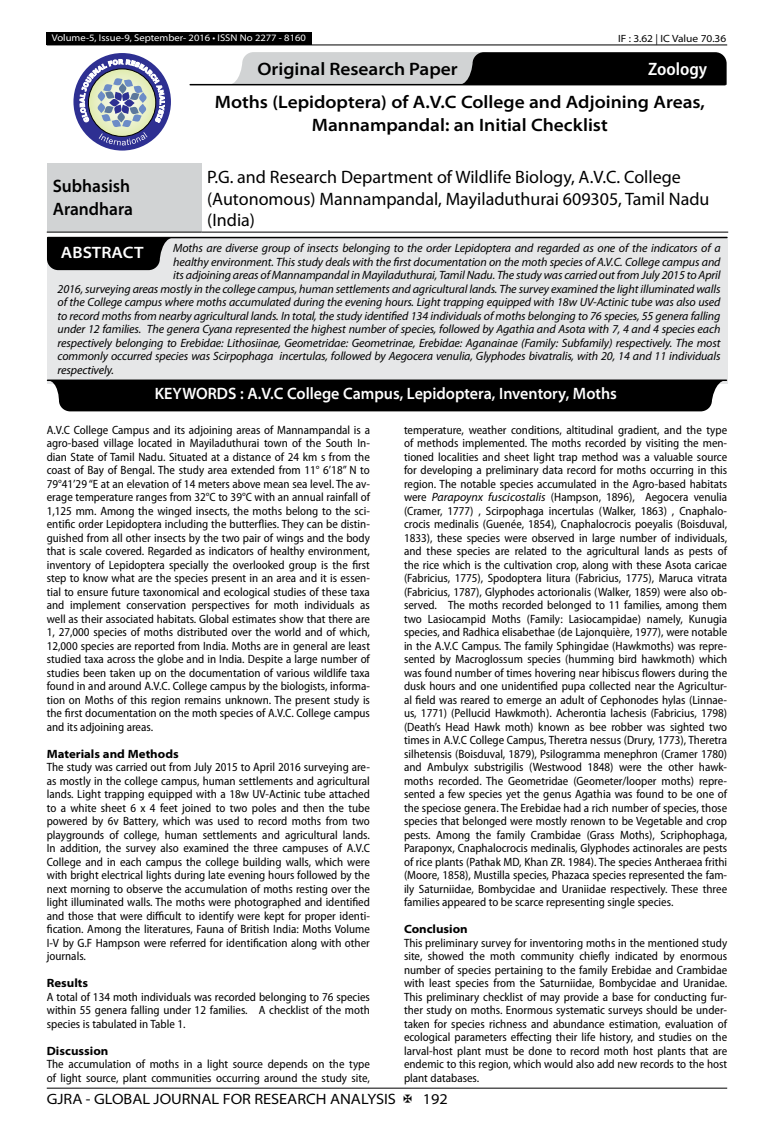
<style>
.page{position:relative;width:774px;height:1136px;background:#fff}
.page>*{position:absolute;margin:0;border:0;box-sizing:border-box;transform-origin:0 0}
.t1{font:18px/21.6px "Myriad Pro";color:#000}
.t2{font:600 semi-expanded 18px/23.4px "Myriad Pro";color:#000;text-align:center}
.t3{font:600 semi-expanded 18px/23.4px "Myriad Pro";color:#000;scale:.9 1}
.t4{font:600 semi-condensed 18px "Myriad Pro";color:#fff}
.t5{font:600 semi-expanded 16.5px "Myriad Pro";color:#fff;scale:.9 1}
.t6{font:600 semi-expanded 16.5px "Myriad Pro";color:#fff}
.t7{font:semi-expanded 15px "Myriad Pro";color:#000}
.t8{font:semi-condensed 12px/13.5px "Myriad Pro";color:#000;text-align:justify}
.t9{font:italic 12px "Myriad Pro";letter-spacing:-.01em;color:#000}
.t10{font:700 semi-expanded 12px "Myriad Pro";color:#000}
.t11{font:semi-expanded 10.5px "Myriad Pro";color:#000}
.t12{font:semi-expanded 9.75px "Myriad Pro";color:#fff}
.s1{font-style:italic;font-stretch:normal}
</style>
<div class="page">
<hr style="left:47px;top:1087px;width:680px;height:1px;background:#000">
<div style="left:47px;top:32px;width:265px;height:13px;background:#000"></div>
<hr style="left:47px;top:45px;width:680px;height:1px;background:#000">
<svg style="left:229px;top:52px;width:498px;height:33px;background:#686969"></svg>
<div style="left:73px;top:53px;width:98px;height:97px;background:#2e3092;border-radius:50%"></div>
<svg style="left:80px;top:59px;width:85px;height:86px"></svg>
<div style="left:47px;top:163px;width:154px;height:69px;background:#d1d3d4"></div>
<hr style="left:47px;top:232px;width:154px;height:1px;background:#000">
<hr style="left:201px;top:232px;width:527px;height:1px;background:#000">
<div style="left:47px;top:237px;width:680px;height:146px;background:#e6e7e8"></div>
<hr style="left:48px;top:237px;width:679px;height:1px;background:#000">
<svg style="left:47px;top:237px;width:126px;height:33px;background:#161616"></svg>
<hr style="left:48px;top:379px;width:678px;height:2px;background:#000">
<div style="left:47px;top:380px;width:679px;height:31px;background:#000"></div>
<hr style="left:190px;top:84px;width:535px;height:1px;background:#000">
<p class="t12" style="left:52px;top:32px;width:256px">Volume-5, Issue-9, September- 2016 • ISSN No 2277 - 8160</p>
<p class="t11" style="left:618px;top:32px;width:110px">IF : 3.62 | IC Value 70.36</p>
<h1 class="t2" style="left:257px;top:58px;width:202px">Original Research Paper</h1>
<h1 class="t4" style="left:648px;top:59px;width:61px">Zoology</h1>
<h1 class="t2" style="left:215px;top:91px;width:492px">Moths (Lepidoptera) of A.V.C College and Adjoining Areas,<br>Mannampandal: an Initial Checklist</h1>
<h1 class="t3" style="left:53px;top:174px;width:91px">Subhasish<br>Arandhara</h1>
<h1 class="t1" style="left:207px;top:166px;width:504px">P.G. and Research Department of Wildlife Biology, A.V.C. College (Autonomous) Mannampandal, Mayiladuthurai 609305, Tamil Nadu (India)</h1>
<p class="t9" style="left:173px;top:242px;width:549px">Moths are diverse group of insects belonging to the order Lepidoptera and regarded as one of the indicators of a</p>
<p class="t9" style="left:173px;top:255px;width:549px">healthy environment. This study deals with the first documentation on the moth species of A.V.C. College campus and</p>
<p class="t9" style="left:173px;top:269px;width:549px">its adjoining areas of Mannampandal in Mayiladuthurai, Tamil Nadu. The study was carried out from July 2015 to April</p>
<p class="t9" style="left:58px;top:282px;width:664px">2016, surveying areas mostly in the college campus, human settlements and agricultural lands. The survey examined the light illuminated walls</p>
<p class="t9" style="left:58px;top:296px;width:664px">of the College campus where moths accumulated during the evening hours. Light trapping equipped with 18w UV-Actinic tube was also used</p>
<p class="t9" style="left:58px;top:309px;width:664px">to record moths from nearby agricultural lands. In total, the study identified 134 individuals of moths belonging to 76 species, 55 genera falling</p>
<p class="t9" style="left:58px;top:323px;width:664px">under 12 families. The genera Cyana represented the highest number of species, followed by Agathia and Asota with 7, 4 and 4 species each</p>
<p class="t9" style="left:58px;top:336px;width:664px">respectively belonging to Erebidae: Lithosiinae, Geometridae: Geometrinae, Erebidae: Aganainae (Family: Subfamily) respectively. The most</p>
<p class="t9" style="left:58px;top:350px;width:664px">commonly occurred species was Scirpophaga incertulas, followed by Aegocera venulia, Glyphodes bivatralis, with 20, 14 and 11 individuals</p>
<p class="t9" style="left:58px;top:363px;width:58px">respectively.</p>
<h2 class="t6" style="left:61px;top:243px;width:84px">ABSTRACT</h2>
<h2 class="t5" style="left:155px;top:384px;width:515px">KEYWORDS : A.V.C College Campus, Lepidoptera, Inventory, Moths</h2>
<p class="t8" style="left:47px;top:423px;width:325px">A.V.C College Campus and its adjoining areas of Mannampandal is a agro-based village located in Mayiladuthurai town of the South In&shy;dian State of Tamil Nadu. Situated at a distance of 24 km s from the coast of Bay of Bengal. The study area extended from 11° 6’18” N to 79°41’29 “E at an elevation of 14 meters above mean sea level. The av&shy;erage temperature ranges from 32°C to 39°C with an annual rainfall of 1,125 mm. Among the winged insects, the moths belong to the sci&shy;entific order Lepidoptera including the butterflies. They can be distin&shy;guished from all other insects by the two pair of wings and the body that is scale covered. Regarded as indicators of healthy environment, inventory of Lepidoptera specially the overlooked group is the first step to know what are the species present in an area and it is essen&shy;tial to ensure future taxonomical and ecological studies of these taxa and implement conservation perspectives for moth individuals as well as their associated habitats. Global estimates show that there are 1, 27,000 species of moths distributed over the world and of which, 12,000 species are reported from India. Moths are in general are least studied taxa across the globe and in India. Despite a large number of studies been taken up on the documentation of various wildlife taxa found in and around A.V.C. College campus by the biologists, informa&shy;tion on Moths of this region remains unknown. The present study is the first documentation on the moth species of A.V.C. College campus and its adjoining areas.</p>
<p class="t10" style="left:47px;top:746px;width:133px">Materials and Methods</p>
<p class="t8" style="left:47px;top:760px;width:325px">The study was carried out from July 2015 to April 2016 surveying are&shy;as mostly in the college campus, human settlements and agricultural lands. Light trapping equipped with a 18w UV-Actinic tube attached to a white sheet 6 x 4 feet joined to two poles and then the tube powered by 6v Battery, which was used to record moths from two playgrounds of college, human settlements and agricultural lands.<br>In addition, the survey also examined the three campuses of A.V.C College and in each campus the college building walls, which were with bright electrical lights during late evening hours followed by the next morning to observe the accumulation of moths resting over the light illuminated walls. The moths were photographed and identified and those that were difficult to identify were kept for proper identi&shy;fication. Among the literatures, Fauna of British India: Moths Volume I-V by G.F Hampson were referred for identification along with other journals.</p>
<p class="t10" style="left:47px;top:976px;width:43px">Results</p>
<p class="t8" style="left:47px;top:990px;width:325px">A total of 134 moth individuals was recorded belonging to 76 species within 55 genera falling under 12 families. A checklist of the moth species is tabulated in Table 1.</p>
<p class="t10" style="left:47px;top:1043px;width:63px">Discussion</p>
<p class="t8" style="left:47px;top:1057px;width:325px">The accumulation of moths in a light source depends on the type of light source, plant communities occurring around the study site,</p>
<p class="t8" style="left:404px;top:423px;width:325px">temperature, weather conditions, altitudinal gradient, and the type of methods implemented. The moths recorded by visiting the men&shy;tioned localities and sheet light trap method was a valuable source for developing a preliminary data record for moths occurring in this region. The notable species accumulated in the Agro-based habitats were <span class="s1">Parapoynx fuscicostalis</span> (Hampson, 1896), Aegocera venulia (Cramer, 1777) , Scirpophaga incertulas (Walker, 1863) , Cnaphalo&shy;crocis medinalis (Guenée, 1854), Cnaphalocrocis poeyalis (Boisduval, 1833), these species were observed in large number of individuals, and these species are related to the agricultural lands as pests of the rice which is the cultivation crop, along with these Asota caricae (Fabricius, 1775), Spodoptera litura (Fabricius, 1775), Maruca vitrata (Fabricius, 1787), Glyphodes actorionalis (Walker, 1859) were also ob&shy;served. The moths recorded belonged to 11 families, among them two Lasiocampid Moths (Family: Lasiocampidae) namely, Kunugia species, and Radhica elisabethae (de Lajonquière, 1977), were notable in the A.V.C Campus. The family Sphingidae (Hawkmoths) was repre&shy;sented by Macroglossum species (humming bird hawkmoth) which was found number of times hovering near hibiscus flowers during the dusk hours and one unidentified pupa collected near the Agricultur&shy;al field was reared to emerge an adult of Cephonodes hylas (Linnae&shy;us, 1771) (Pellucid Hawkmoth). Acherontia lachesis (Fabricius, 1798) (Death’s Head Hawk moth) known as bee robber was sighted two times in A.V.C College Campus, Theretra nessus (Drury, 1773), Theretra silhetensis (Boisduval, 1879), Psilogramma menephron (Cramer 1780) and Ambulyx substrigilis (Westwood 1848) were the other hawk&shy;moths recorded. The Geometridae (Geometer/looper moths) repre&shy;sented a few species yet the genus Agathia was found to be one of the speciose genera. The Erebidae had a rich number of species, those species that belonged were mostly renown to be Vegetable and crop pests. Among the family Crambidae (Grass Moths), Scriphophaga, Paraponyx, Cnaphalocrocis medinalis, Glyphodes actinorales are pests of rice plants (Pathak MD, Khan ZR. 1984). The species Antheraea frithi (Moore, 1858), Mustilla species, Phazaca species represented the fam&shy;ily Saturniidae, Bombycidae and Uraniidae respectively. These three families appeared to be scarce representing single species.</p>
<p class="t10" style="left:404px;top:922px;width:65px">Conclusion</p>
<p class="t8" style="left:404px;top:936px;width:325px">This preliminary survey for inventoring moths in the mentioned study site, showed the moth community chiefly indicated by enormous number of species pertaining to the family Erebidae and Crambidae with least species from the Saturniidae, Bombycidae and Uranidae.<br>This preliminary checklist of may provide a base for conducting fur&shy;ther study on moths. Enormous systematic surveys should be under&shy;taken for species richness and abundance estimation, evaluation of ecological parameters effecting their life history, and studies on the larval-host plant must be done to record moth host plants that are endemic to this region, which would also add new records to the host plant databases.</p>
<p class="t7" style="left:47px;top:1090px;width:351px">GJRA - GLOBAL JOURNAL FOR RESEARCH ANALYSIS</p>
<p class="t7" style="left:423px;top:1090px;width:27px">192</p>
</div>
